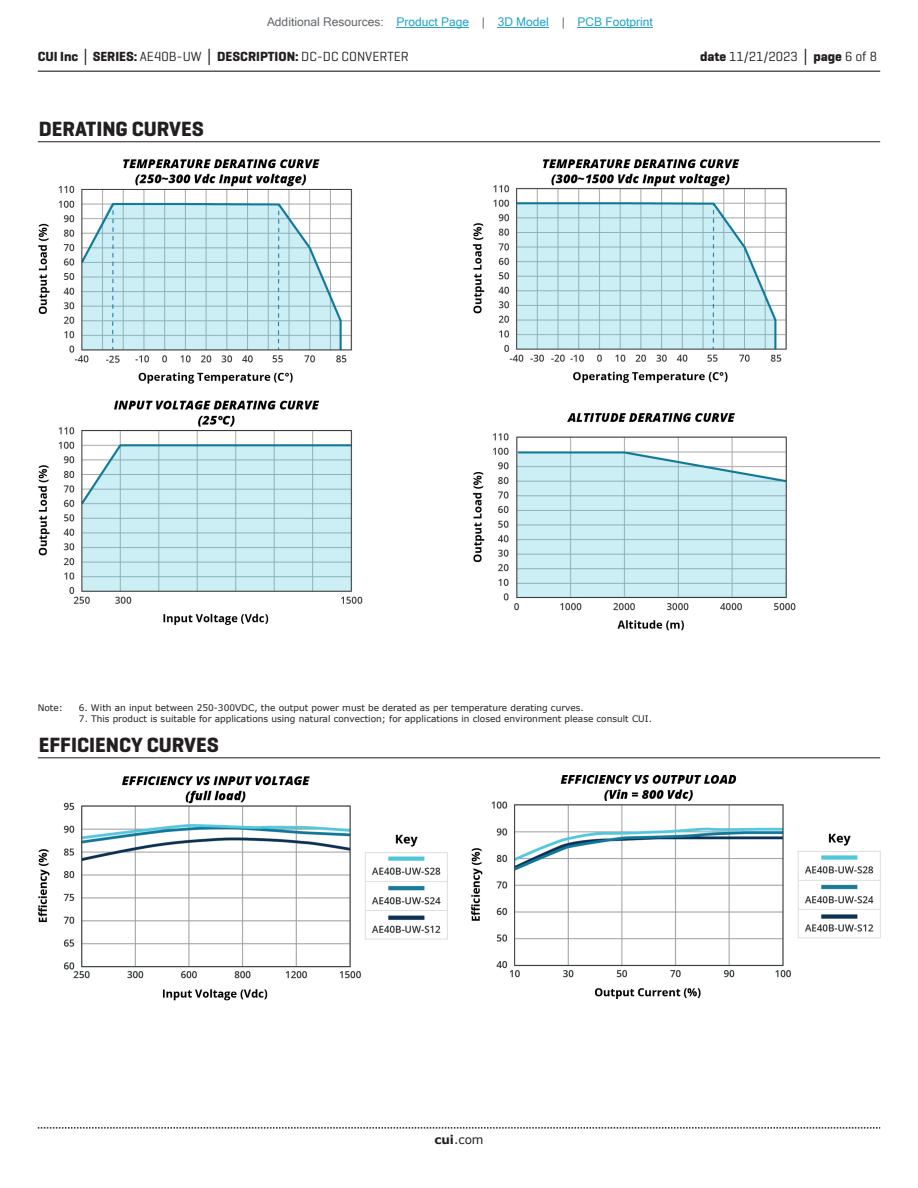
<style>
.page{position:relative;width:918px;height:1188px;background:#fff}
.page>*{position:absolute;margin:0;border:0;box-sizing:border-box;transform-origin:0 0}
.t1{font:700 21px "Geogrotesque";color:#231f20}
.t2{font:700 13.5px "Geogrotesque";color:#231f20}
.t3{font:13.5px "Geogrotesque";color:#231f20}
.t4{font:12px "Microsoft Sans Serif";color:#23a4c6}
.t5{font:12px "Verdana";color:#231f20}
.t6{font:9px "Verdana";color:#231f20}
.s1{color:#63676b}
.s2{font-family:"Verdana"}
.s3{font-weight:400}
.s4{font-weight:700}
.s5{font-family:"Verdana";font-weight:700}
</style>
<div class="page">
<hr style="left:38px;top:71px;width:842px;height:1px;background:#231f20">
<svg style="left:38px;top:1127px;width:842px;height:2px"></svg>
<hr style="left:38px;top:141px;width:842px;height:1px;background:#231f20">
<hr style="left:38px;top:757px;width:842px;height:1px;background:#231f20">
<img style="left:38px;top:159px;width:758px;height:472px">
<img style="left:38px;top:775px;width:842px;height:225px">
<hr style="left:397px;top:27px;width:72px;height:1px;background:#23a4c6">
<hr style="left:498px;top:27px;width:51px;height:1px;background:#23a4c6">
<hr style="left:578px;top:27px;width:75px;height:1px;background:#23a4c6">
<h3 class="t4" style="left:267px;top:15px;width:387px"><span class="s1">Additional Resources:</span> Product Page <span class="s1">|</span> 3D Model <span class="s1">|</span> PCB Footprint</h3>
<h2 class="t2" style="left:38px;top:48px;width:373px">CUI Inc <span class="s2">│</span> SERIES: <span class="s3">AE40B-UW</span> <span class="s2">│</span> DESCRIPTION: <span class="s3">DC-DC CONVERTER</span></h2>
<h2 class="t3" style="left:700px;top:48px;width:179px"><span class="s4">date</span> 11/21/2023 <span class="s5">│</span> <span class="s4">page</span> 6 of 8</h2>
<h1 class="t1" style="left:39px;top:116px;width:167px">DERATING CURVES</h1>
<p class="t6" style="left:38px;top:702px;width:27px">Note:</p>
<p class="t6" style="left:79px;top:702px;width:506px">6. With an input between 250-300VDC, the output power must be derated as per temperature derating curves.</p>
<p class="t6" style="left:79px;top:713px;width:574px">7. This product is suitable for applications using natural convection; for applications in closed environment please consult CUI.</p>
<h1 class="t1" style="left:39px;top:732px;width:181px">EFFICIENCY CURVES</h1>
<h3 class="t5" style="left:434px;top:1131px;width:51px"><span class="s4">cui</span>.com</h3>
</div>
